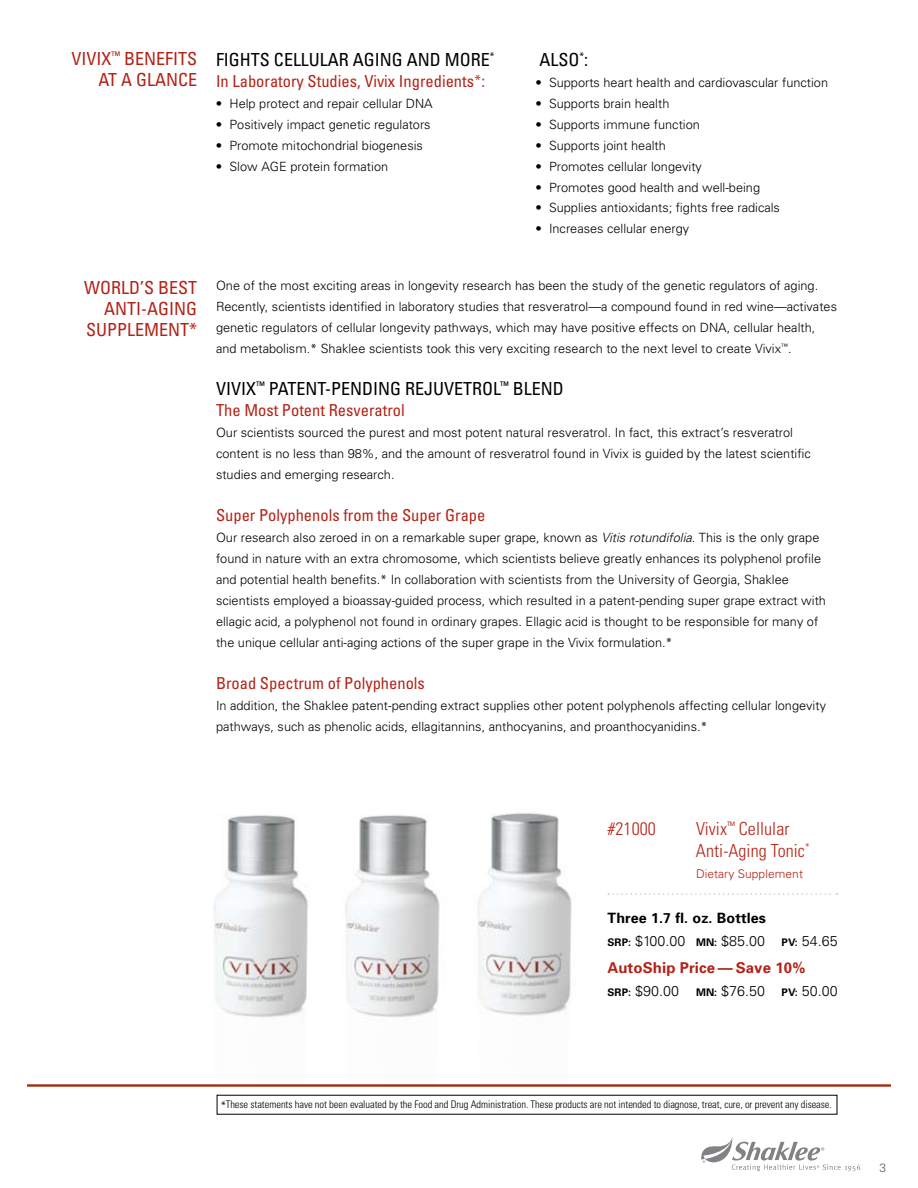
<style>
.page{position:relative;width:918px;height:1188px;background:#fff}
.page>*{position:absolute;margin:0;border:0;box-sizing:border-box;transform-origin:0 0}
.t1{font:condensed 18px "Univers";color:#000}
.t2{font:condensed 18px/21px "Univers";color:#b32317;text-align:center}
.t3{font:300 condensed 18px/22.5px "Univers";letter-spacing:.005em;color:#b32317}
.t4{font:condensed 16.5px "Univers";color:#b32317}
.t5{font:700 15px "Univers";letter-spacing:.005em;color:#b32317}
.t6{font:700 14.25px/22.5px "Univers";letter-spacing:.01em;color:#000}
.t7{font:300 14.25px "Univers";letter-spacing:.005em;color:#000}
.t8{font:300 12.75px/21px "Univers";color:#000}
.t9{font:300 12px "Univers";letter-spacing:.005em;color:#b32317}
.t10{font:300 12px "Univers";color:#58595b}
.t11{font:300 condensed 10.5px "Univers";letter-spacing:-.005em;color:#000}
.t12{font:condensed 10.5px "Univers";color:#000}
.s1{font-weight:300}
.s2{font-style:italic}
.s3{font-size:10.5px}
.s4{font-weight:700;font-size:10.5px}
.s5{font-weight:400}
</style>
<div class="page">
<img style="left:213px;top:813px;width:359px;height:205px">
<svg style="left:701px;top:1137px;width:159px;height:34px"></svg>
<hr style="left:27px;top:1084px;width:864px;height:3px;background:#b32317">
<svg style="left:608px;top:893px;width:229px;height:2px"></svg>
<h1 class="t2" style="left:72px;top:48px;width:110px">VIVIX<sup>™</sup> Benefits at A Glance</h1>
<h1 class="t2" style="left:84px;top:277px;width:27px">World</h1>
<h1 class="t2" style="left:140px;top:277px;width:39px">’s Best</h1>
<h1 class="t2" style="left:104px;top:298px;width:65px">Anti -Aging</h1>
<h1 class="t2" style="left:86px;top:319px;width:21px">Supple</h1>
<h1 class="t2" style="left:144px;top:319px;width:54px">ment*</h1>
<h1 class="t1" style="left:216px;top:48px;width:10px">Fights</h1>
<h1 class="t1" style="left:274px;top:48px;width:20px">Cellular</h1>
<h1 class="t1" style="left:353px;top:48px;width:22px">Aging</h1>
<h1 class="t1" style="left:407px;top:48px;width:12px">and</h1>
<h1 class="t1" style="left:445px;top:48px;width:12px">More</h1>
<p class="t12" style="left:490px;top:49px;width:6px">*</p>
<p class="t4" style="left:216px;top:70px;width:271px">In Laboratory Studies, Vivix Ingredients<span class="s1">*</span>:</p>
<p class="t8" style="left:216px;top:92px;width:218px">• Help protect and repair cellular DNA</p>
<p class="t8" style="left:216px;top:113px;width:216px">• Positively impact genetic regulators</p>
<p class="t8" style="left:216px;top:134px;width:208px">• Promote mitochondrial biogenesis</p>
<p class="t8" style="left:216px;top:155px;width:174px">• Slow AGE protein formation</p>
<h1 class="t1" style="left:539px;top:48px;width:50px">ALSO<sup>*</sup>:</h1>
<p class="t8" style="left:535px;top:71px;width:294px">• Supports heart health and cardiovascular function</p>
<p class="t8" style="left:535px;top:92px;width:135px">• Supports brain health</p>
<p class="t8" style="left:535px;top:113px;width:166px">• Supports immune function</p>
<p class="t8" style="left:535px;top:134px;width:132px">• Supports joint health</p>
<p class="t8" style="left:535px;top:155px;width:168px">• Promotes cellular longevity</p>
<p class="t8" style="left:535px;top:176px;width:226px">• Promotes good health and well-being</p>
<p class="t8" style="left:535px;top:197px;width:246px">• Supplies antioxidants; fights free radicals</p>
<p class="t8" style="left:535px;top:218px;width:155px">• Increases cellular energy</p>
<p class="t8" style="left:216px;top:275px;width:623px">One of the most exciting areas in longevity research has been the study of the genetic regulators of aging.<br>Recently, scientists identified in laboratory studies that resveratrol—a compound found in red wine—activates genetic regulators of cellular longevity pathways, which may have positive effects on DNA, cellular health, and metabolism.* Shaklee scientists took this very exciting research to the next level to create Vivix<sup>™</sup>.</p>
<h1 class="t1" style="left:216px;top:377px;width:19px">Vivix</h1>
<h1 class="t1" style="left:256px;top:377px;width:23px"><sup>™</sup> patent</h1>
<h1 class="t1" style="left:325px;top:377px;width:17px">-pending</h1>
<h1 class="t1" style="left:405px;top:377px;width:39px">Rejuvetrol</h1>
<h1 class="t1" style="left:500px;top:377px;width:24px"><sup>™</sup> blend</h1>
<p class="t4" style="left:216px;top:400px;width:190px">The M ost Potent Resveratrol</p>
<p class="t8" style="left:216px;top:422px;width:596px">Our scientists sourced the purest and most potent natural resveratrol. In fact, this extract’s resveratrol content is no less than 98%, and the amount of resveratrol found in Vivix is guided by the latest scientific studies and emerging research.</p>
<p class="t4" style="left:216px;top:505px;width:271px">Super Polyphenols from the Super Grape</p>
<p class="t8" style="left:216px;top:527px;width:612px">Our research also zeroed in on a remarkable super grape, known as <span class="s2">Vitis rotundifolia</span>. This is the only grape found in nature with an extra chromosome, which scientists believe greatly enhances its polyphenol profile and potential health benefits.* In collaboration with scientists from the University of Georgia, Shaklee scientists employed a bioassay-guided process, which resulted in a patent-pending super grape extract with ellagic acid, a polyphenol not found in ordinary grapes. Ellagic acid is thought to be responsible for many of the unique cellular anti-aging actions of the super grape in the Vivix formulation.*</p>
<p class="t4" style="left:216px;top:673px;width:210px">Broad Spectrum of Polyphenols</p>
<p class="t8" style="left:216px;top:695px;width:612px">In addition, the Shaklee patent-pending extract supplies other potent polyphenols affecting cellular longevity pathways, such as phenolic acids, ellagitannins, anthocyanins, and proanthocyanidins.*</p>
<h1 class="t3" style="left:608px;top:817px;width:50px">#21000</h1>
<h1 class="t3" style="left:696px;top:817px;width:115px">Vivix<sup>™</sup> Cellular<br>Anti-Aging Tonic<sup>*</sup></h1>
<p class="t9" style="left:696px;top:867px;width:109px">Dietary Supplement</p>
<p class="t6" style="left:607px;top:907px;width:232px">Three 1.7 fl. oz. Bottles<br><span class="s3">SRP:</span> <span class="s1">$100.00</span> <span class="s3">MN:</span> <span class="s1">$85.00</span> <span class="s3">PV:</span> <span class="s1">54.65</span></p>
<p class="t5" style="left:608px;top:959px;width:200px">AutoShip Price — Save 10%</p>
<p class="t7" style="left:608px;top:982px;width:232px"><span class="s4">SRP:</span> $90.00 <span class="s4">MN:</span> $76.50 <span class="s4">PV:</span> 50.00</p>
<p class="t11" style="left:221px;top:1098px;width:612px"><span class="s5">*</span>These statements have not been evaluated by the Food and Drug Administration. These products are not intended to diagnose, treat, cure, or prevent any disease.</p>
<p class="t10" style="left:880px;top:1160px;width:8px">3</p>
</div>
